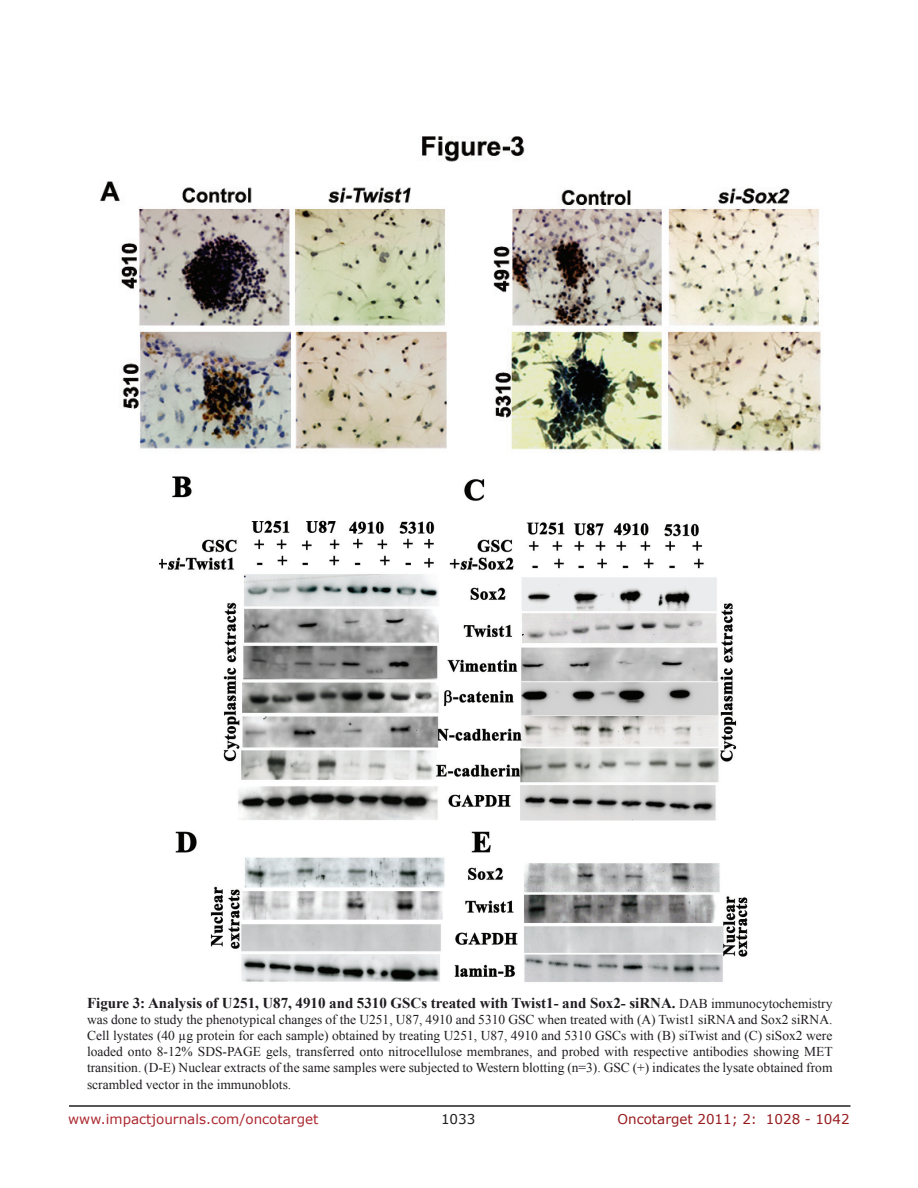
<style>
.page{position:relative;width:918px;height:1188px;background:#fff}
.page>*{position:absolute;margin:0;border:0;box-sizing:border-box;transform-origin:0 0}
.t1{font:700 15px "Times New Roman";color:#201d20}
.t2{font:13.5px/16.2px "Times New Roman";color:#201d20;text-align:justify}
.t3{font:13.5px "Verdana";color:#ac2830}
.t4{font:13.5px "Verdana";color:#971a1d}
.t5{font:13.5px "Verdana";color:#201d20}
.s1{font-weight:400;font-size:13.5px}
</style>
<div class="page">
<hr style="left:69px;top:1105px;width:781px;height:2px;background:#231f20">
<img style="left:160px;top:476px;width:588px;height:506px">
<img style="left:100px;top:136px;width:721px;height:315px">
<p class="t1" style="left:87px;top:992px;width:747px">Figure 3: Analysis of U251, U87, 4910 and 5310 GSC s treated with Twist1- and Sox2- siRNA. <span class="s1">DAB immunocytochemistry</span></p>
<p class="t2" style="left:87px;top:1011px;width:747px">was done to study the phenotypical changes of the U251, U87, 4910 and 5310 GSC when treated with (A) Twist1 siRNA and Sox2 siRNA.<br>Cell lystates (40 µg protein for each sample) obtained by treating U251, U87, 4910 and 5310 GSCs with (B) siTwist and (C) siSox2 were loaded onto 8-12% SDS-PAGE gels, transferred onto nitrocellulose membranes, and probed with respective antibodies showing MET transition. (D-E) Nuclear extracts of the same samples were subjected to Western blotting (n=3). GSC (+) indicates the lysate obtained from scrambled vector in the immunoblots.</p>
<p class="t3" style="left:68px;top:1110px;width:252px">www.impactjournals.com/oncotarget</p>
<p class="t5" style="left:441px;top:1110px;width:36px">1033</p>
<p class="t4" style="left:618px;top:1110px;width:234px">Oncotarget 2011; 2: 1028 - 1042</p>
</div>
